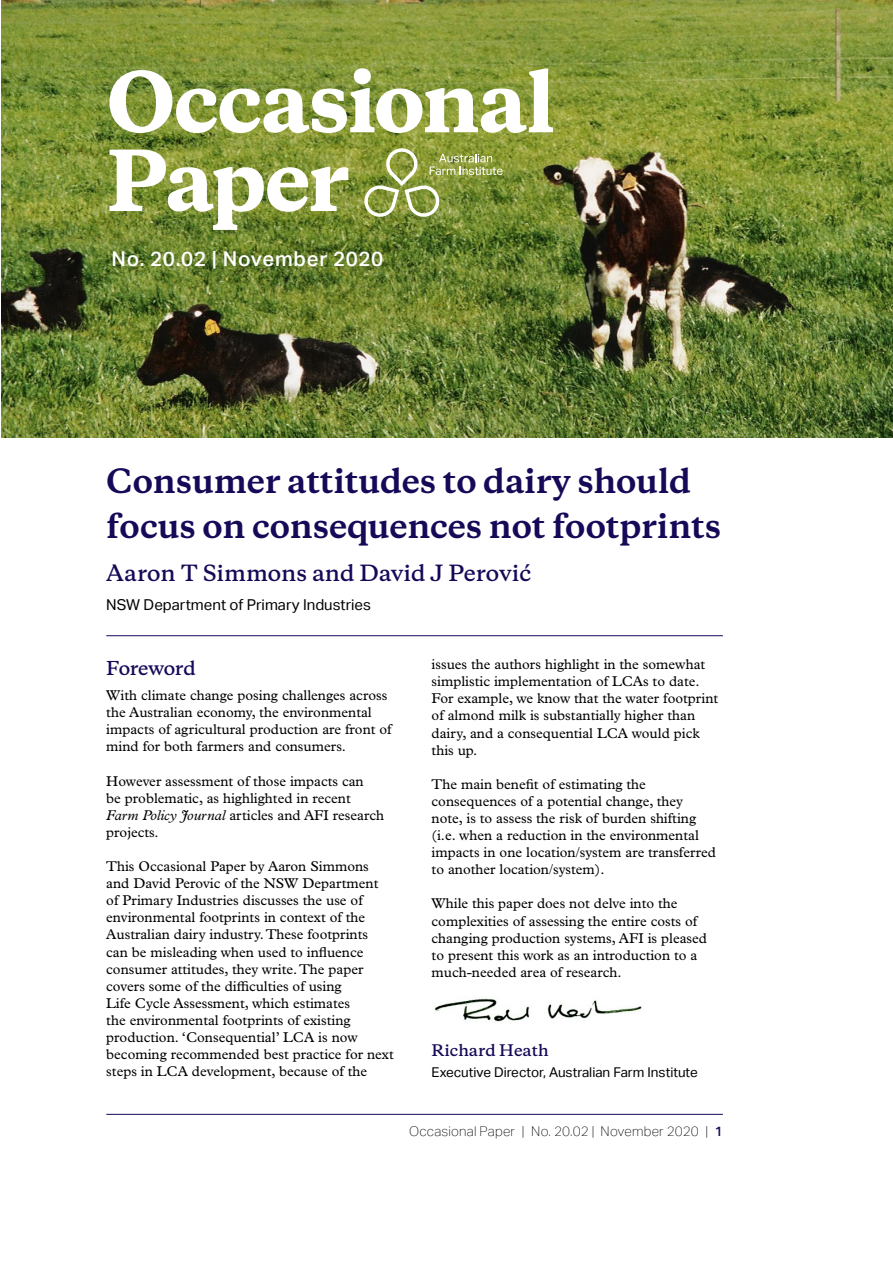
<style>
.page{position:relative;width:893px;height:1263px;background:#fff}
.page>*{position:absolute;margin:0;border:0;box-sizing:border-box;transform-origin:0 0}
.t1{font:800 78.75px/78.8px "Copernicus";letter-spacing:-.025em;color:#fff}
.t2{font:700 31.5px/45px "Copernicus";letter-spacing:-.005em;color:#150958}
.t3{font:600 21px "Copernicus";color:#150958}
.t4{font:500 20.4px "Aktiv Grotesk";letter-spacing:.03em;color:#fff}
.t5{font:600 18px "Copernicus";letter-spacing:-.025em;color:#150958}
.t6{font:15px "Aktiv Grotesk";color:#000}
.t7{font:600 15px "Copernicus";color:#150958}
.t8{font:14.25px/17.1px "Plantin MT Pro";color:#000}
.t9{font:13.5px "Aktiv Grotesk";color:#000}
.t10{font:100 13.5px "Aktiv Grotesk";letter-spacing:.015em;color:#000}
.s1{font-style:italic}
.s2{font-weight:500;color:#150958}
</style>
<div class="page">
<hr style="left:106px;top:1114px;width:617px;height:1px;background:#150958">
<img style="left:2px;top:0;width:891px;height:438px">
<hr style="left:106px;top:635px;width:617px;height:1px;background:#150958">
<svg style="left:364px;top:148px;width:138px;height:69px;background:#92a150"></svg>
<img style="left:434px;top:998px;width:208px;height:24px">
<h1 class="t1" style="left:106px;top:64px;width:451px">Occasional<br>Paper</h1>
<h3 class="t4" style="left:111px;top:247px;width:273px">No. 20.02 | November 2020</h3>
<h2 class="t2" style="left:106px;top:459px;width:616px">Consumer attitudes to dairy should focus on consequences not footprints</h2>
<h3 class="t3" style="left:106px;top:558px;width:426px">Aaron T Simmons and David J Perović</h3>
<p class="t6" style="left:106px;top:596px;width:266px">NSW Department of Primary Industries</p>
<p class="t5" style="left:106px;top:656px;width:91px">Foreword</p>
<p class="t8" style="left:106px;top:687px;width:287px">With climate change posing challenges across the Australian economy, the environmental impacts of agricultural production are front of mind for both farmers and consumers.</p>
<p class="t8" style="left:106px;top:772px;width:279px">However assessment of those impacts can<br>be problematic, as highlighted in recent <span class="s1">Farm Policy Journal</span> articles and AFI research projects.</p>
<p class="t8" style="left:106px;top:858px;width:289px">This Occasional Paper by Aaron Simmons and David Perovic of the NSW Department of Primary Industries discusses the use of environmental footprints in context of the Australian dairy industry. These footprints<br>can be misleading when used to influence consumer attitudes, they write. The paper covers some of the difficulties of using<br>Life Cycle Assessment, which estimates<br>the environmental footprints of existing production. ‘Consequential’ LCA is now becoming recommended best practice for next steps in LCA development, because of the</p>
<p class="t8" style="left:432px;top:656px;width:288px">issues the authors highlight in the somewhat simplistic implementation of LCAs to date.<br>For example, we know that the water footprint of almond milk is substantially higher than dairy, and a consequential LCA would pick this up.</p>
<p class="t8" style="left:432px;top:775px;width:286px">The main benefit of estimating the consequences of a potential change, they note, is to assess the risk of burden shifting (i.e. when a reduction in the environmental impacts in one location/system are transferred to another location/system).</p>
<p class="t8" style="left:432px;top:895px;width:277px">While this paper does not delve into the complexities of assessing the entire costs of changing production systems, AFI is pleased to present this work as an introduction to a much-needed area of research.</p>
<p class="t7" style="left:432px;top:1041px;width:119px">Richard Heath</p>
<p class="t9" style="left:432px;top:1065px;width:268px">Executive Director, Australian Farm Institute</p>
<p class="t10" style="left:409px;top:1123px;width:315px">Occasional Paper | No. 20.02 | November 2020 | <span class="s2">1</span></p>
</div>
